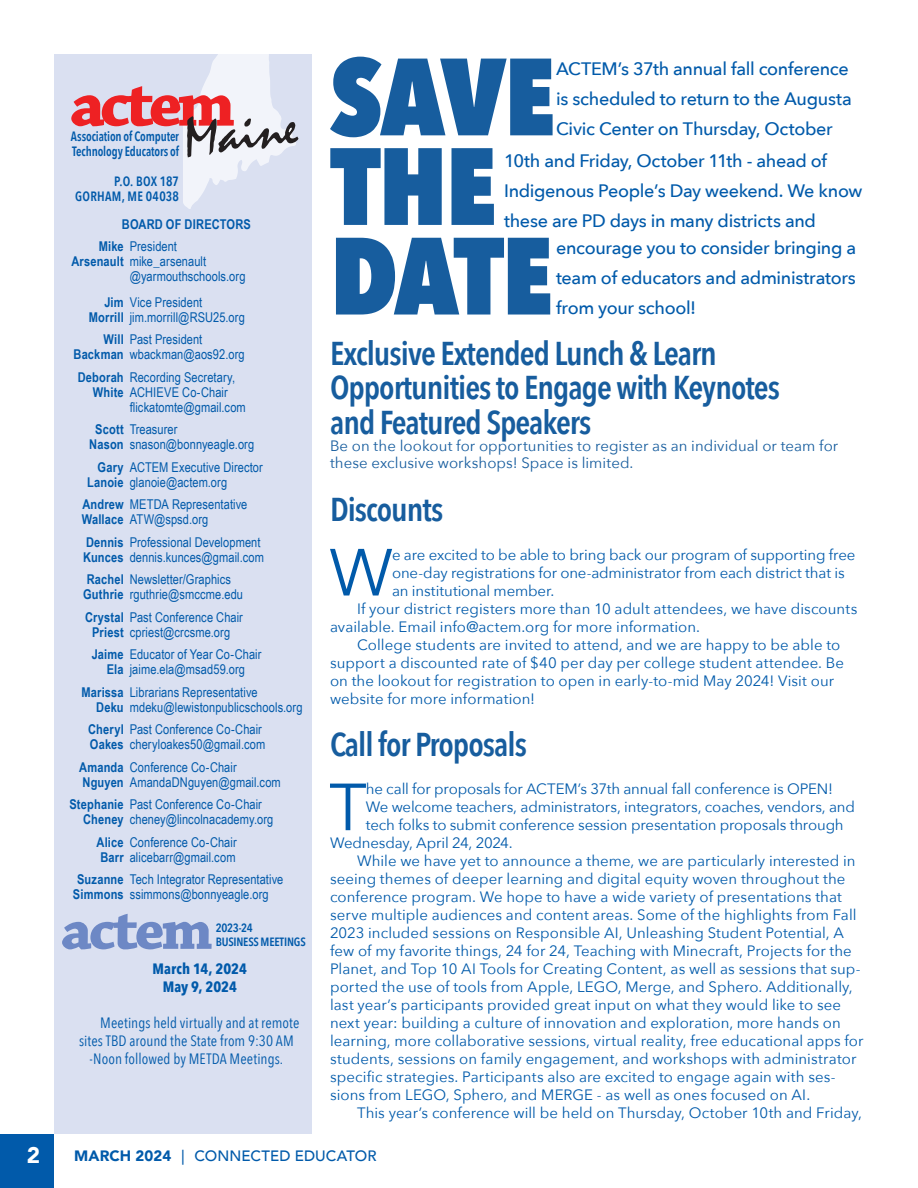
<style>
.page{position:relative;width:918px;height:1188px;background:#fff}
.page>*{position:absolute;margin:0;border:0;box-sizing:border-box;transform-origin:0 0}
.t1{font:700 67.5px "Chaparral Pro";letter-spacing:-.075em;color:#ee2123}
.First_Paragraph{font:65.85px "Avenir Next";color:#015aaa}
.t2{font:700 60px "Chaparral Pro";letter-spacing:-.055em;color:#6d88c5}
._2_CondU_LC_Headline{font:600 33px/34.5px "Avenir Next Condensed";letter-spacing:-.03em;color:#175d9e}
.t3{font:900 22.5px "Avenir";color:#fff}
.First_Paragraph-2{font:500 18px/30px "Avenir Next";letter-spacing:-.02em;color:#015aaa}
.NEWbody{font:15px/18px "Avenir Next";letter-spacing:.005em;color:#015aaa}
.First_Paragraph-3{font:15px/18px "Avenir Next";letter-spacing:-.01em;color:#015aaa}
.Byline{font:15px/17.2px "Avenir Next";letter-spacing:.005em;color:#175d9e}
.NEWbody-2{font:15px "Avenir Next Condensed";letter-spacing:.005em;color:#015aaa}
.t4{font:500 15px "Avenir";letter-spacing:.005em;color:#015aaa}
.NEWbody-3{font:700 15px "Avenir Next Condensed";color:#015aaa}
.NEWbody-4{font:13.5px/15px "Arial Narrow";letter-spacing:.005em;color:#015aaa}
.t5{font:600 13.5px "Avenir Next Condensed";letter-spacing:-.01em;color:#015aaa;scale:.9 1}
.t6{font:700 13.5px "Arial Narrow";letter-spacing:.015em;color:#015aaa}
.t7{font:600 13.5px "Avenir Next Condensed";letter-spacing:.02em;color:#015aaa;scale:.95 1}
.t8{font:600 13.5px "Avenir Next Condensed";letter-spacing:-.01em;color:#015aaa;scale:.95 1}
.t9{font:600 12px/13.5px "Avenir Next Condensed";letter-spacing:-.02em;color:#015aaa}
.s1{font-weight:700}
.s2{font-weight:900}
</style>
<div class="page">
<div style="left:0;top:1134px;width:54px;height:54px;background:#015aaa"></div>
<div style="left:54px;top:54px;width:258px;height:1080px;background:#dae0f1"></div>
<svg style="left:183px;top:54px;width:115px;height:155px"></svg>
<svg style="left:336px;top:238px;width:214px;height:77px"></svg>
<svg style="left:330px;top:148px;width:164px;height:77px"></svg>
<svg style="left:330px;top:57px;width:223px;height:80px"></svg>
<p class="t1" style="left:70px;top:65px;width:167px">actem</p>
<p class="t5" style="left:71px;top:124px;width:122px">Association of Computer</p>
<p class="t5" style="left:72px;top:139px;width:120px">Technology Educators of</p>
<p class="t8" style="left:114px;top:169px;width:70px">P.O. BOX 187</p>
<p class="t7" style="left:75px;top:184px;width:111px">GORHAM, ME 04038</p>
<p class="t6" style="left:122px;top:214px;width:130px">BOARD OF DIRECTORS</p>
<p class="NEWbody-4" style="left:99px;top:239px;width:80px"><span class="s1">Mike</span> President</p>
<p class="NEWbody-4" style="left:130px;top:254px;width:117px;text-indent:-58px"><span class="s1">Arsenault</span> mike_arsenault @yarmouthschools.org</p>
<p class="NEWbody-4" style="left:104px;top:294px;width:99px"><span class="s1">Jim</span> Vice President</p>
<p class="NEWbody-4" style="left:89px;top:309px;width:158px"><span class="s1">Morrill</span> jim.morrill@RSU25.org</p>
<p class="NEWbody-4" style="left:104px;top:332px;width:100px"><span class="s1">Will</span> Past President</p>
<p class="NEWbody-4" style="left:74px;top:347px;width:173px"><span class="s1">Backman</span> wbackman@aos92.org</p>
<p class="NEWbody-4" style="left:78px;top:369px;width:159px"><span class="s1">Deborah</span> Recording Secretary,</p>
<p class="NEWbody-4" style="left:93px;top:384px;width:137px"><span class="s1">White</span> ACHIEVE Co-Chair</p>
<p class="NEWbody-4" style="left:130px;top:399px;width:118px">flickatomte@gmail.com</p>
<p class="NEWbody-4" style="left:95px;top:422px;width:84px"><span class="s1">Scott</span> Treasurer</p>
<p class="NEWbody-4" style="left:89px;top:437px;width:166px"><span class="s1">Nason</span> snason@bonnyeagle.org</p>
<p class="NEWbody-4" style="left:98px;top:459px;width:167px"><span class="s1">Gary</span> ACTEM Executive Director</p>
<p class="NEWbody-4" style="left:87px;top:474px;width:142px"><span class="s1">Lanoie</span> glanoie@actem.org</p>
<p class="NEWbody-4" style="left:82px;top:497px;width:167px"><span class="s1">Andrew</span> METDA Representative</p>
<p class="NEWbody-4" style="left:82px;top:512px;width:128px"><span class="s1">Wallace</span> ATW@spsd.org</p>
<p class="NEWbody-4" style="left:86px;top:534px;width:176px"><span class="s1">Dennis</span> Professional Development</p>
<p class="NEWbody-4" style="left:83px;top:549px;width:182px"><span class="s1">Kunces</span> dennis.kunces@gmail.com</p>
<p class="NEWbody-4" style="left:87px;top:572px;width:146px"><span class="s1">Rachel</span> Newsletter/Graphics</p>
<p class="NEWbody-4" style="left:83px;top:587px;width:161px"><span class="s1">Guthrie</span> rguthrie@smccme.edu</p>
<p class="NEWbody-4" style="left:85px;top:609px;width:159px"><span class="s1">Crystal</span> Past Conference Chair</p>
<p class="NEWbody-4" style="left:92px;top:624px;width:140px"><span class="s1">Priest</span> cpriest@crcsme.org</p>
<p class="NEWbody-4" style="left:92px;top:647px;width:171px"><span class="s1">Jaime</span> Educator of Year Co-Chair</p>
<p class="NEWbody-4" style="left:107px;top:662px;width:140px"><span class="s1">Ela</span> jaime.ela@msad59.org</p>
<p class="NEWbody-4" style="left:81px;top:684px;width:178px"><span class="s1">Marissa</span> Librarians Representative</p>
<p class="NEWbody-4" style="left:96px;top:699px;width:208px"><span class="s1">Deku</span> mdeku@lewistonpublicschools.org</p>
<p class="NEWbody-4" style="left:88px;top:722px;width:175px"><span class="s1">Cheryl</span> Past Conference Co-Chair</p>
<p class="NEWbody-4" style="left:90px;top:737px;width:177px"><span class="s1">Oakes</span> cheryloakes50@gmail.com</p>
<p class="NEWbody-4" style="left:79px;top:759px;width:159px"><span class="s1">Amanda</span> Conference Co-Chair</p>
<p class="NEWbody-4" style="left:83px;top:774px;width:200px"><span class="s1">Nguyen</span> AmandaDNguyen@gmail.com</p>
<p class="NEWbody-4" style="left:69px;top:797px;width:194px"><span class="s1">Stephanie</span> Past Conference Co-Chair</p>
<p class="NEWbody-4" style="left:83px;top:812px;width:192px"><span class="s1">Cheney</span> cheney@lincolnacademy.org</p>
<p class="NEWbody-4" style="left:97px;top:834px;width:142px"><span class="s1">Alice</span> Conference Co-Chair</p>
<p class="NEWbody-4" style="left:100px;top:849px;width:137px"><span class="s1">Barr</span> alicebarr@gmail.com</p>
<p class="NEWbody-4" style="left:77px;top:872px;width:208px"><span class="s1">Suzanne</span> Tech Integrator Representative</p>
<p class="NEWbody-4" style="left:73px;top:887px;width:197px"><span class="s1">Simmons</span> ssimmons@bonnyeagle.org</p>
<p class="t2" style="left:61px;top:895px;width:154px">actem</p>
<p class="NEWbody-3" style="left:153px;top:960px;width:96px">March 14, 2024</p>
<p class="NEWbody-3" style="left:163px;top:978px;width:76px">May 9, 2024</p>
<p class="NEWbody-2" style="left:100px;top:1010px;width:201px">Meetings held virtually and at remote</p>
<p class="NEWbody-2" style="left:79px;top:1028px;width:216px">sites TBD around the State from 9:30 AM</p>
<p class="NEWbody-2" style="left:89px;top:1046px;width:195px">-Noon followed by METDA Meetings.</p>
<p class="t9" style="left:216px;top:921px;width:91px">2023-24<br>BUSINESS MEETINGS</p>
<p class="First_Paragraph-2" style="left:556px;top:53px;width:297px">ACTEM’s 37th annual fall conference is scheduled to return to the Augusta<br>Civic Center on Thursday, October</p>
<p class="First_Paragraph-2" style="left:504px;top:145px;width:360px">10th and Friday, October 11th - ahead of<br>Indigenous People’s Day weekend. We know these are PD days in many districts and</p>
<p class="First_Paragraph-2" style="left:556px;top:232px;width:302px;text-align:justify">encourage you to consider bringing a team of educators and administrators from your school!</p>
<p class="_2_CondU_LC_Headline" style="left:330px;top:335px;width:451px">Exclusive Extended Lunch &amp; Learn<br>Opportunities to Engage with Keynotes and Featured Speakers</p>
<p class="Byline" style="left:330px;top:436px;width:510px">Be on the lookout for opportunities to register as an individual or team for these exclusive workshops! Space is limited.</p>
<p class="_2_CondU_LC_Headline" style="left:330px;top:492px;width:115px">Discounts</p>
<p class="First_Paragraph" style="left:329px;top:517px;width:66px">W</p>
<p class="First_Paragraph-3" style="left:392px;top:545px;width:465px">e are excited to be able to bring back our program of supporting free one-day registrations for one-administrator from each district that is an institutional member.</p>
<p class="NEWbody" style="left:330px;top:599px;width:529px;text-indent:27px">If your district registers more than 10 adult attendees, we have discounts available. Email info@actem.org for more information.</p>
<p class="NEWbody" style="left:330px;top:635px;width:516px;text-indent:27px">College students are invited to attend, and we are happy to be able to support a discounted rate of $40 per day per college student attendee. Be on the lookout for registration to open in early-to-mid May 2024! Visit our website for more information!</p>
<p class="_2_CondU_LC_Headline" style="left:330px;top:726px;width:198px">Call for Proposals</p>
<p class="First_Paragraph" style="left:329px;top:752px;width:39px">T</p>
<p class="First_Paragraph-3" style="left:366px;top:779px;width:469px">he call for proposals for ACTEM’s 37th annual fall conference is OPEN!</p>
<p class="First_Paragraph-3" style="left:366px;top:797px;width:491px">We welcome teachers, administrators, integrators, coaches, vendors, and</p>
<p class="First_Paragraph-3" style="left:366px;top:815px;width:479px">tech folks to submit conference session presentation proposals through</p>
<p class="First_Paragraph-3" style="left:330px;top:833px;width:184px">Wednesday, April 24, 2024.</p>
<p class="NEWbody" style="left:330px;top:851px;width:535px;text-indent:27px">While we have yet to announce a theme, we are particularly interested in seeing themes of deeper learning and digital equity woven throughout the conference program. We hope to have a wide variety of presentations that serve multiple audiences and content areas. Some of the highlights from Fall 2023 included sessions on Responsible AI, Unleashing Student Potential, A few of my favorite things, 24 for 24, Teaching with Minecraft, Projects for the Planet, and Top 10 AI Tools for Creating Content, as well as sessions that sup&shy;ported the use of tools from Apple, LEGO, Merge, and Sphero. Additionally, last year’s participants provided great input on what they would like to see next year: building a culture of innovation and exploration, more hands on learning, more collaborative sessions, virtual reality, free educational apps for students, sessions on family engagement, and workshops with administrator specific strategies. Participants also are excited to engage again with ses&shy;sions from LEGO, Sphero, and MERGE - as well as ones focused on AI.</p>
<p class="NEWbody" style="left:357px;top:1103px;width:507px">This year’s conference will be held on Thursday, October 10th and Friday,</p>
<h3 class="t3" style="left:27px;top:1136px;width:15px">2</h3>
<p class="t4" style="left:74px;top:1143px;width:304px"><span class="s2">MARCH 2024</span> ︱ CONNECTED EDUCATOR</p>
</div>
